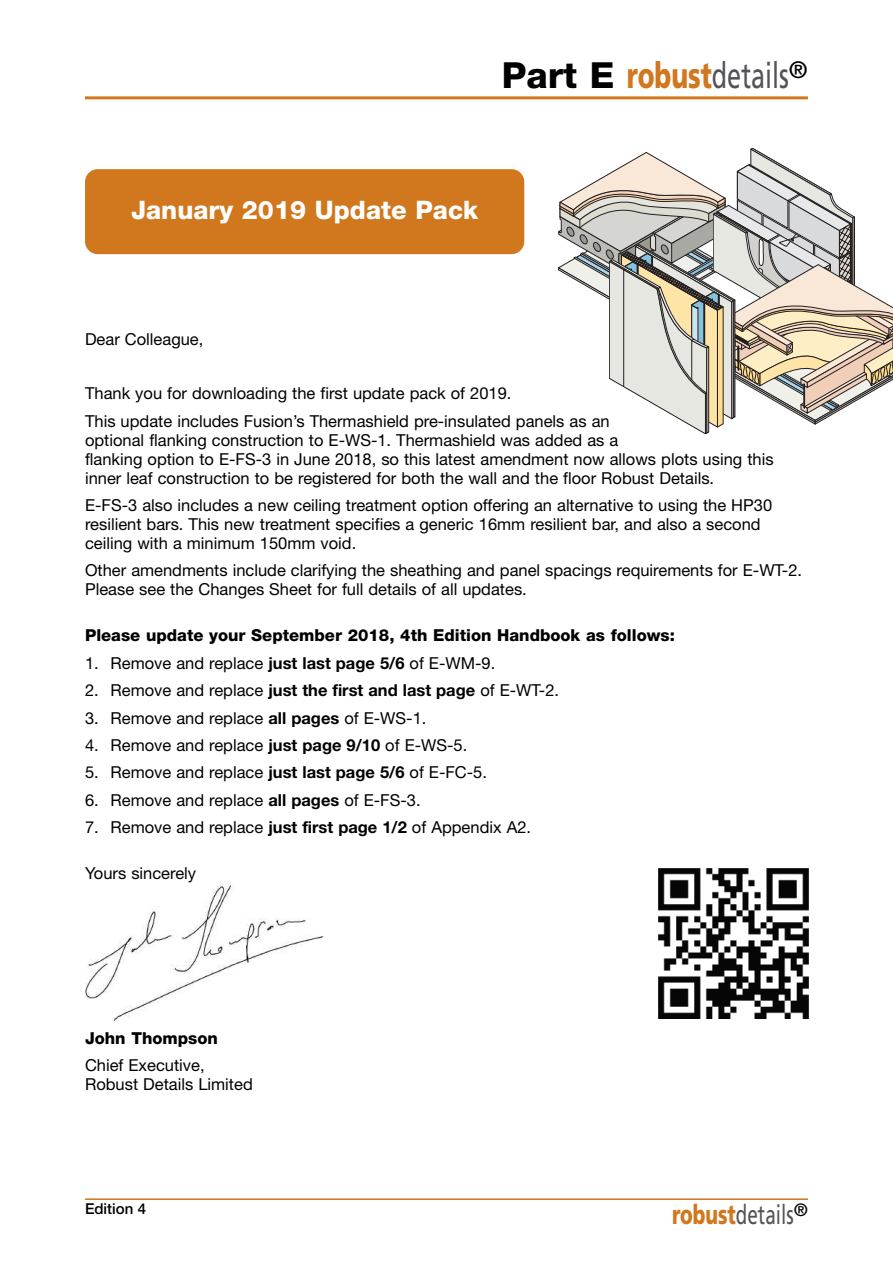
<style>
.page{position:relative;width:893px;height:1263px;background:#fff}
.page>*{position:absolute;margin:0;border:0;box-sizing:border-box;transform-origin:0 0}
.t1{font:36px "Frutiger";color:#545357;scale:.7 1}
.t2{font:27px "Frutiger";color:#545357;scale:.7 1}
.t3{font:800 25.5px "Helvetica Neue";color:#fff}
.t4{font:16.5px/18.9px "Helvetica Neue";color:#000}
.t5{font:800 16.5px "Helvetica Neue";color:#000}
.t6{font:500 15px "Helvetica Neue";color:#000}
.s1{font-family:"Helvetica Neue";font-weight:800;color:#000}
.s2{font-weight:900;color:#d1771d}
.s3{font-weight:700}
</style>
<div class="page">
<img style="left:85px;top:884px;width:239px;height:138px">
<hr style="left:85px;top:1198px;width:723px;height:2px;background:#d1771d">
<img style="left:658px;top:868px;width:151px;height:151px">
<hr style="left:85px;top:96px;width:723px;height:3px;background:#d1771d">
<div style="left:85px;top:169px;width:439px;height:85px;background:#d1771d;border-radius:13px"></div>
<svg style="left:558px;top:148px;width:335px;height:286px"></svg>
<h1 class="t1" style="left:502px;top:61px;width:439px"><span class="s1">Part E</span> <span class="s2">robust</span>details<sup>®</sup></h1>
<h3 class="t3" style="left:131px;top:201px;width:349px">January 2019 Update Pack</h3>
<p class="t4" style="left:85px;top:331px;width:120px">Dear Colleague,</p>
<p class="t4" style="left:85px;top:381px;width:526px;line-height:27.5px">Thank you for downloading the first update pack of 2019.<br>This update includes Fusion’s Thermashield pre-insulated panels as an</p>
<p class="t4" style="left:85px;top:432px;width:690px">optional flanking construction to E-WS-1. Thermashield was added as a<br>flanking option to E-FS-3 in June 2018, so this latest amendment now allows plots using this inner leaf construction to be registered for both the wall and the floor Robust Details.</p>
<p class="t4" style="left:85px;top:497px;width:689px">E-FS-3 also includes a new ceiling treatment option offering an alternative to using the HP30 resilient bars. This new treatment specifies a generic 16mm resilient bar, and also a second ceiling with a minimum 150mm void.</p>
<p class="t4" style="left:85px;top:562px;width:719px">Other amendments include clarifying the sheathing and panel spacings requirements for E-WT-2.<br>Please see the Changes Sheet for full details of all updates.</p>
<p class="t5" style="left:85px;top:630px;width:591px">Please update your September 2018, 4th Edition Handbook as follows:</p>
<p class="t4" style="left:85px;top:655px;width:412px">1. Remove and replace <span class="s3">just last page 5/6</span> of E-WM-9.</p>
<p class="t4" style="left:85px;top:682px;width:475px">2. Remove and replace <span class="s3">just the first and last page</span> of E-WT-2.</p>
<p class="t4" style="left:85px;top:710px;width:343px">3. Remove and replace <span class="s3">all pages</span> of E-WS-1.</p>
<p class="t4" style="left:85px;top:737px;width:384px">4. Remove and replace <span class="s3">just page 9/10</span> of E-WS-5.</p>
<p class="t4" style="left:85px;top:765px;width:403px">5. Remove and replace <span class="s3">just last page 5/6</span> of E-FC-5.</p>
<p class="t4" style="left:85px;top:792px;width:337px">6. Remove and replace <span class="s3">all pages</span> of E-FS-3.</p>
<p class="t4" style="left:85px;top:819px;width:448px">7. Remove and replace <span class="s3">just first page 1/2</span> of Appendix A2.</p>
<p class="t4" style="left:85px;top:865px;width:113px">Yours sincerely</p>
<p class="t5" style="left:85px;top:1032px;width:134px">John Thompson</p>
<p class="t4" style="left:85px;top:1057px;width:169px">Chief Executive,<br>Robust Details Limited</p>
<p class="t6" style="left:85px;top:1203px;width:63px">Edition 4</p>
<h2 class="t2" style="left:672px;top:1203px;width:195px"><span class="s2">robust</span>details<sup>®</sup></h2>
</div>
